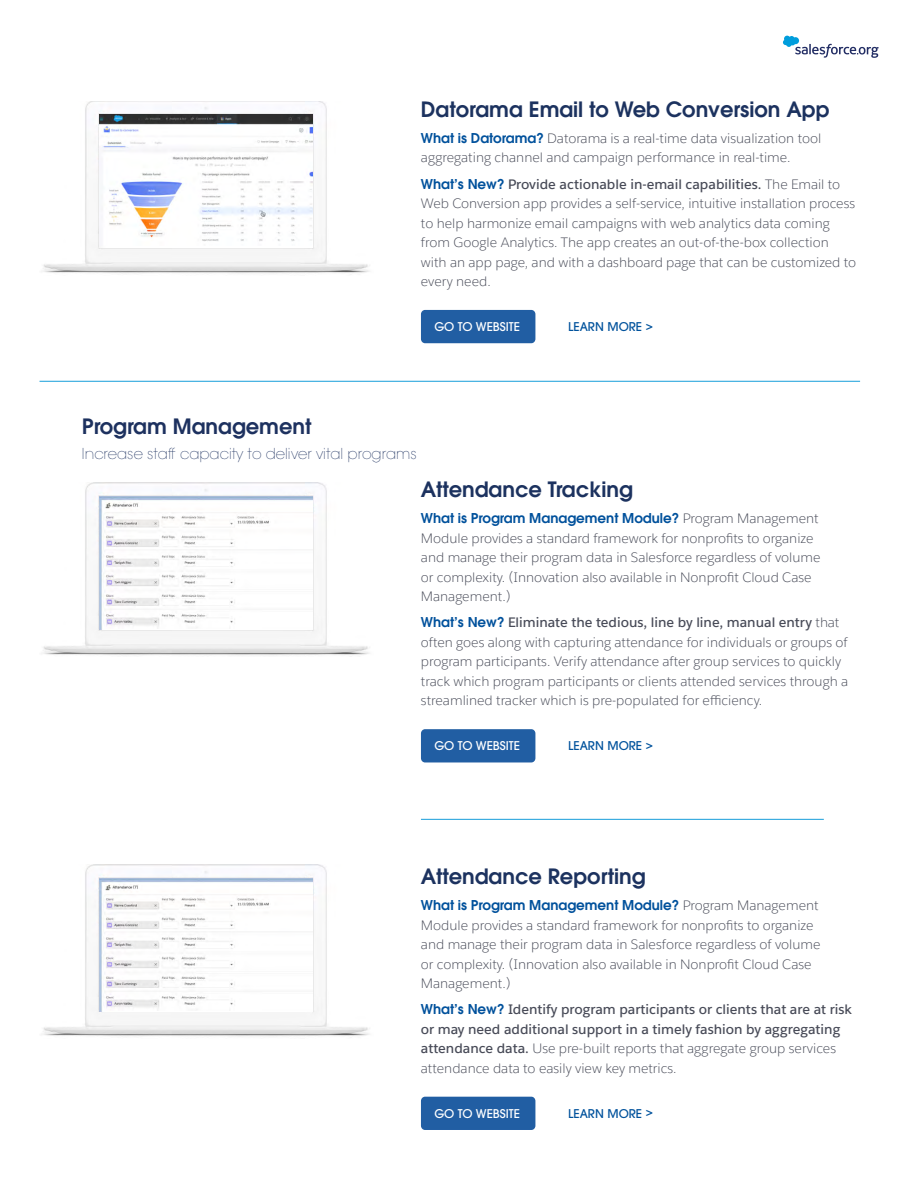
<style>
.page{position:relative;width:918px;height:1188px;background:#fff}
.page>*{position:absolute;margin:0;border:0;box-sizing:border-box;transform-origin:0 0}
.t1{font:600 21px "ITC Avant Garde Pro";color:#1c325f}
.t2{font:600 21px "ITC Avant Garde Pro";color:#1d315f}
.t3{font:200 15px "ITC Avant Garde Pro";color:#1d315f}
.t4{font:300 13.5px/19.5px "Salesforce Sans";color:#484b58}
.t5{font:600 13.5px/19.5px "Salesforce Sans";color:#484b58}
.t6{font:600 13.5px "ITC Avant Garde Pro";color:#01519c}
.t7{font:500 12px "ITC Avant Garde Pro";color:#fff}
.t8{font:500 12px "ITC Avant Garde Pro";color:#00529c}
.s1{font-family:"ITC Avant Garde Pro";font-weight:600;color:#01519c}
.s2{font-weight:600}
.s3{font-family:"Salesforce Sans";font-weight:300;color:#484b58}
.s4{font-family:"ITC Avant Garde Pro";color:#01519c}
.s5{font-weight:300}
</style>
<div class="page">
<div style="left:421px;top:310px;width:114px;height:33px;background:#215ea3;border-radius:4px"></div>
<div style="left:421px;top:729px;width:114px;height:33px;background:#215ea3;border-radius:4px"></div>
<hr style="left:421px;top:819px;width:403px;height:1px;background:#179eda">
<div style="left:421px;top:1097px;width:114px;height:33px;background:#215ea3;border-radius:4px"></div>
<img style="left:43px;top:101px;width:326px;height:173px">
<img style="left:99px;top:114px;width:214px;height:134px">
<hr style="left:40px;top:381px;width:820px;height:1px;background:#179eda">
<img style="left:43px;top:483px;width:326px;height:173px">
<img style="left:99px;top:498px;width:214px;height:132px">
<img style="left:43px;top:865px;width:326px;height:172px">
<img style="left:99px;top:880px;width:214px;height:131px">
<svg style="left:783px;top:36px;width:96px;height:22px"></svg>
<h1 class="t1" style="left:421px;top:95px;width:410px">Datorama Email to Web Conversion App</h1>
<p class="t4" style="left:421px;top:128px;width:402px"><span class="s1">What is Datorama?</span> Datorama is a real-time data visualization tool aggregating channel and campaign performance in real-time.</p>
<p class="t4" style="left:421px;top:174px;width:437px"><span class="s1">What’s New?</span> <span class="s2">Provide actionable in-email capabilities.</span> The Email to Web Conversion app provides a self-service, intuitive installation process to help harmonize email campaigns with web analytics data coming from Google Analytics. The app creates an out-of-the-box collection with an app page, and with a dashboard page that can be customized to every need.</p>
<p class="t7" style="left:434px;top:319px;width:87px">GO TO WEBSITE</p>
<p class="t8" style="left:568px;top:319px;width:86px">LEARN MORE &gt;</p>
<h1 class="t2" style="left:82px;top:412px;width:231px">Program Management</h1>
<p class="t3" style="left:82px;top:444px;width:336px">Increase staff capacity to deliver vital programs</p>
<h1 class="t1" style="left:421px;top:476px;width:213px">Attendance Tracking</h1>
<p class="t6" style="left:421px;top:509px;width:399px">What is Program Management Module? <span class="s3">Program Management</span></p>
<p class="t4" style="left:421px;top:528px;width:401px">Module provides a standard framework for nonprofits to organize and manage their program data in Salesforce regardless of volume or complexity. (Innovation also available in Nonprofit Cloud Case Management.)</p>
<p class="t4" style="left:421px;top:613px;width:429px"><span class="s1">What’s New?</span> <span class="s2">Eliminate the tedious, line by line, manual entry</span> that often goes along with capturing attendance for individuals or groups of program participants. Verify attendance after group services to quickly track which program participants or clients attended services through a streamlined tracker which is pre-populated for efficiency.</p>
<p class="t7" style="left:434px;top:738px;width:87px">GO TO WEBSITE</p>
<p class="t8" style="left:568px;top:738px;width:86px">LEARN MORE &gt;</p>
<h1 class="t1" style="left:421px;top:863px;width:226px">Attendance Reporting</h1>
<p class="t6" style="left:421px;top:896px;width:399px">What is Program Management Module? <span class="s3">Program Management</span></p>
<p class="t4" style="left:421px;top:915px;width:401px">Module provides a standard framework for nonprofits to organize and manage their program data in Salesforce regardless of volume or complexity. (Innovation also available in Nonprofit Cloud Case Management.)</p>
<p class="t5" style="left:421px;top:1000px;width:433px"><span class="s4">What’s New?</span> Identify program participants or clients that are at risk or may need additional support in a timely fashion by aggregating attendance data. <span class="s5">Use pre-built reports that aggregate group services attendance data to easily view key metrics.</span></p>
<p class="t7" style="left:434px;top:1106px;width:87px">GO TO WEBSITE</p>
<p class="t8" style="left:568px;top:1106px;width:86px">LEARN MORE &gt;</p>
</div>
